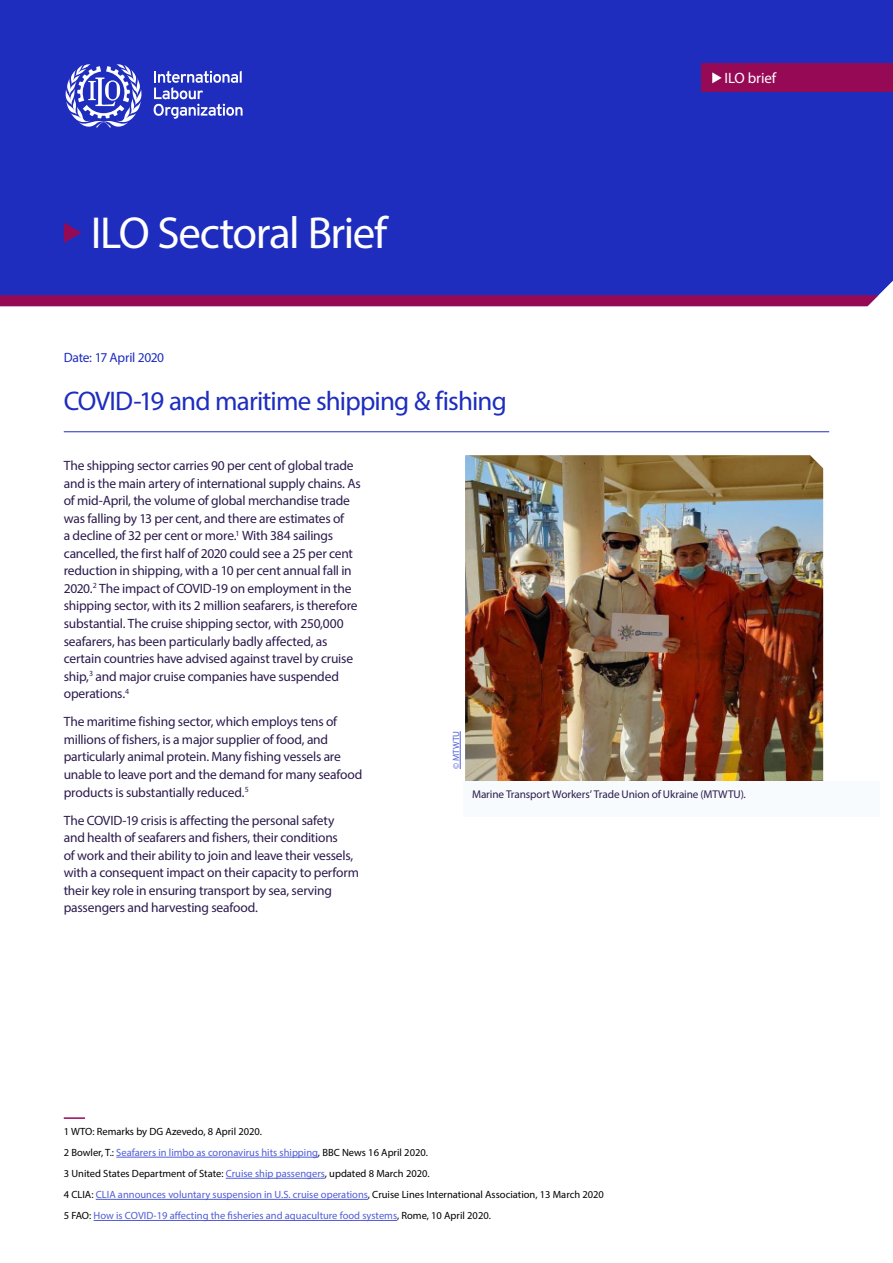
<style>
.page{position:relative;width:893px;height:1263px;background:#fff}
.page>*{position:absolute;margin:0;border:0;box-sizing:border-box;transform-origin:0 0}
.Briefing_A4_-_Main_t{font:45px "Myriad Pro";letter-spacing:-.03em;color:#fff}
.Briefing_A4_-_Headin{font:27px "Myriad Pro";letter-spacing:-.035em;color:#1e2dbe}
.Briefing_A4_-_Series{font:15px "Myriad Pro";letter-spacing:-.01em;color:#fff}
.Briefing_A4_-_Body{font:13.5px/17.5px "Myriad Pro";letter-spacing:-.015em;color:#2c1b4d}
.Briefing_A4_-_footer{font:13.5px "Myriad Pro";letter-spacing:-.02em;color:#1e2dbe}
.Briefing_A4_-_Body-2{font:11.25px "Myriad Pro";letter-spacing:-.01em;color:#2c1b4d}
.t1{font:10.5px "Myriad Pro";color:#000}
.t2{font:10.5px "Myriad Pro";color:#4f5cd6}
.Briefing_A4-_footnot{font:9px "Myriad Pro";letter-spacing:.015em;color:#4f5cd6}
.s1{color:#000}
.s2{color:#4f5cd6}
</style>
<div class="page">
<img style="left:465px;top:455px;width:358px;height:326px">
<hr style="left:64px;top:1117px;width:21px;height:2px;background:#960a55">
<hr style="left:116px;top:1157px;width:202px;height:1px;background:#4f5cd6">
<hr style="left:226px;top:1178px;width:99px;height:1px;background:#4f5cd6">
<hr style="left:96px;top:1199px;width:272px;height:1px;background:#4f5cd6">
<hr style="left:94px;top:1220px;width:303px;height:1px;background:#4f5cd6">
<div style="left:0;top:0;width:893px;height:296px;background:#1e2dbe"></div>
<svg style="left:0;top:295px;width:878px;height:11px"></svg>
<svg style="left:154px;top:71px;width:89px;height:48px"></svg>
<svg style="left:64px;top:64px;width:79px;height:64px"></svg>
<svg style="left:64px;top:222px;width:17px;height:21px"></svg>
<div style="left:702px;top:64px;width:191px;height:28px;background:#960a55"></div>
<svg style="left:712px;top:72px;width:10px;height:11px"></svg>
<hr style="left:64px;top:431px;width:765px;height:1px;background:#1e2dbe">
<div style="left:463px;top:782px;width:417px;height:35px;background:#f8fbfe"></div>
<hr style="left:460px;top:731px;width:1px;height:38px;background:#4f5cd6">
<p class="Briefing_A4_-_Main_t" style="left:91px;top:206px;width:298px">ILO Sectoral Brief</p>
<p class="Briefing_A4_-_footer" style="left:64px;top:349px;width:102px">Date: 17 April 2020</p>
<p class="Briefing_A4_-_Headin" style="left:64px;top:384px;width:445px">COVID-19 and maritime shipping &amp; fishing</p>
<p class="Briefing_A4_-_Series" style="left:725px;top:69px;width:53px">ILO brief</p>
<p class="Briefing_A4_-_Body" style="left:64px;top:456px;width:299px">The shipping sector carries 90 per cent of global trade and is the main artery of international supply chains. As of mid-April, the volume of global merchandise trade was falling by 13 per cent, and there are estimates of<br>a decline of 32 per cent or more.<sup>1</sup> With 384 sailings cancelled, the first half of 2020 could see a 25 per cent reduction in shipping, with a 10 per cent annual fall in 2020.<sup>2</sup> The impact of COVID-19 on employment in the shipping sector, with its 2 million seafarers, is therefore substantial. The cruise shipping sector, with 250,000 seafarers, has been particularly badly affected, as certain countries have advised against travel by cruise ship,<sup>3</sup> and major cruise companies have suspended operations.<sup>4</sup></p>
<p class="Briefing_A4_-_Body" style="left:64px;top:713px;width:300px">The maritime fishing sector, which employs tens of millions of fishers, is a major supplier of food, and particularly animal protein. Many fishing vessels are unable to leave port and the demand for many seafood products is substantially reduced.<sup>5</sup></p>
<p class="Briefing_A4_-_Body" style="left:64px;top:811px;width:297px">The COVID-19 crisis is affecting the personal safety and health of seafarers and fishers, their conditions<br>of work and their ability to join and leave their vessels, with a consequent impact on their capacity to perform their key role in ensuring transport by sea, serving passengers and harvesting seafood.</p>
<p class="Briefing_A4-_footnot" style="left:451px;top:769px;width:39px;rotate:-90deg">© MTWTU</p>
<p class="Briefing_A4_-_Body-2" style="left:472px;top:787px;width:275px">Marine Transport Workers’ Trade Union of Ukraine (MTWTU).</p>
<p class="t1" style="left:64px;top:1125px;width:200px">1 WTO: Remarks by DG Azevedo, 8 April 2020.</p>
<p class="t2" style="left:64px;top:1146px;width:366px"><span class="s1">2 Bowler, T.:</span> Seafarers in limbo as coronavirus hits shipping<span class="s1">, BBC News 16 April 2020.</span></p>
<p class="t1" style="left:64px;top:1167px;width:367px">3 United States Department of State: <span class="s2">Cruise ship passengers</span>, updated 8 March 2020.</p>
<p class="t1" style="left:64px;top:1188px;width:542px">4 CLIA: <span class="s2">CLIA announces voluntary suspension in U.S. cruise operations</span>, Cruise Lines International Association, 13 March 2020</p>
<p class="t2" style="left:64px;top:1209px;width:429px"><span class="s1">5 FAO:</span> How is COVID-19 affecting the fisheries and aquaculture food systems<span class="s1">, Rome, 10 April 2020.</span></p>
</div>
